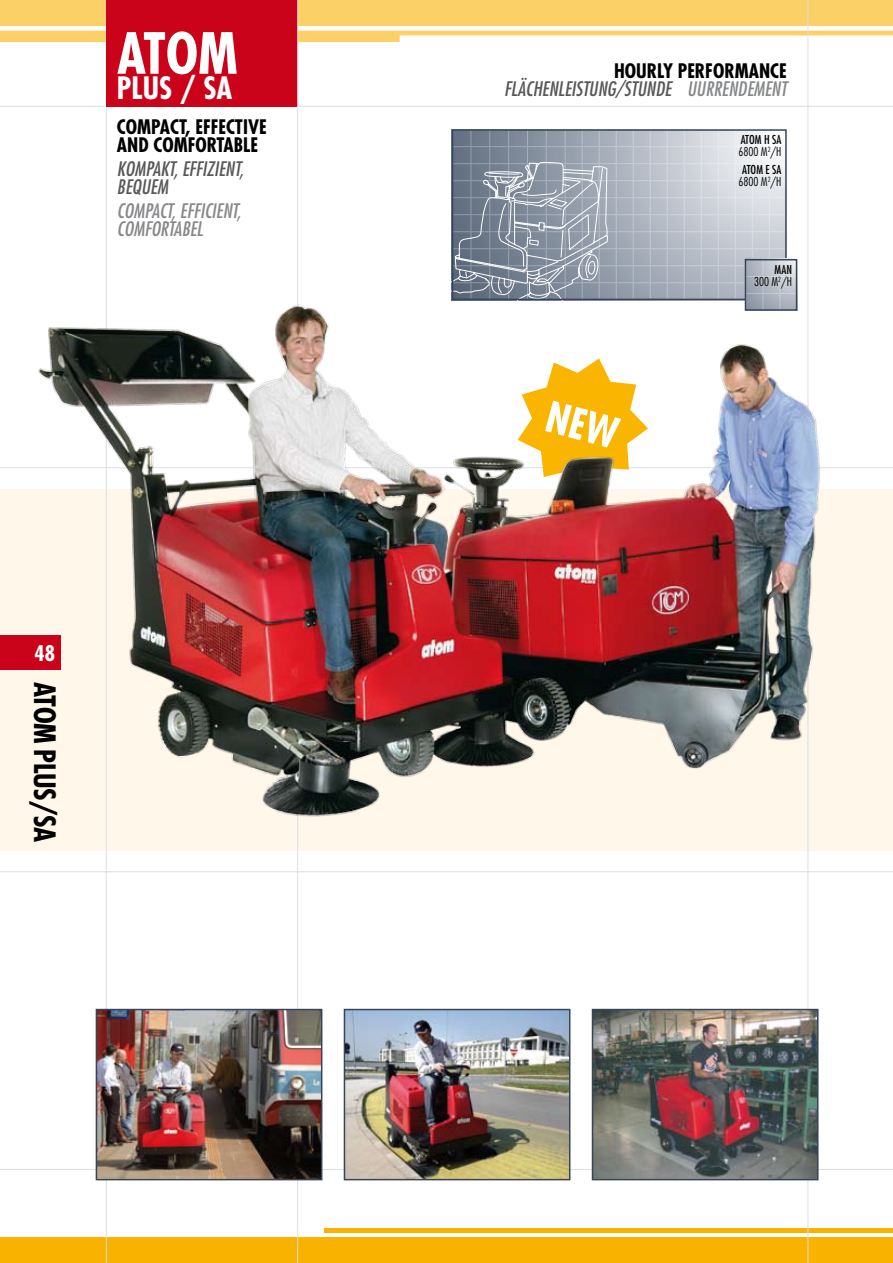
<style>
.page{position:relative;width:893px;height:1263px;background:#fff}
.page>*{position:absolute;margin:0;border:0;box-sizing:border-box;transform-origin:0 0}
.t1{font:700 condensed 55.2px "Futura";color:#fff}
.t2{font:700 condensed 30px "Futura";color:#fff}
.t3{font:700 condensed 28.65px "Futura";color:#000}
.t4{font:700 condensed 21px "Futura";color:#fff}
.t5{font:italic condensed 19.5px/18px "Futura";color:#58585a}
.t6{font:700 condensed 19.5px "Futura";color:#000}
.t7{font:italic condensed 19.5px "Futura";color:#87888a}
.t8{font:condensed 12px/12px "Futura";color:#000}
.t9{font:300 condensed 12px/12px "Futura";color:#000;text-align:right}
.s1{color:#87888a}
.s2{font-weight:300}
.s3{font-weight:400}
</style>
<div class="page">
<div style="left:0;top:1238px;width:893px;height:25px;background:#f9b200"></div>
<hr style="left:324px;top:1228px;width:569px;height:4px;background:#f9b200">
<div style="left:0;top:489px;width:893px;height:361px;background:#fff7ea"></div>
<hr style="left:106px;top:0;width:1px;height:1263px;background:#dbdfe4">
<hr style="left:0;top:467px;width:893px;height:1px;background:#dbdfe4">
<hr style="left:0;top:871px;width:893px;height:1px;background:#dbdfe4">
<hr style="left:0;top:106px;width:893px;height:1px;background:#dbdfe4">
<hr style="left:0;top:1169px;width:893px;height:1px;background:#dbdfe4">
<hr style="left:297px;top:0;width:1px;height:1263px;background:#dbdfe4">
<div style="left:0;top:636px;width:60px;height:34px;background:#ca031a"></div>
<hr style="left:807px;top:0;width:1px;height:1263px;background:#dbdfe4">
<svg style="left:0;top:0;width:893px;height:42px"></svg>
<svg style="left:452px;top:129px;width:345px;height:168px;background:#aab1bc"></svg>
<div style="left:745px;top:259px;width:52px;height:52px;border:2px solid #364658"></div>
<div style="left:106px;top:0;width:191px;height:106px;background:#ca031a"></div>
<img style="left:99px;top:1012px;width:220px;height:165px">
<div style="left:96px;top:1009px;width:226px;height:171px;border:2px solid #364658"></div>
<img style="left:347px;top:1012px;width:220px;height:165px">
<div style="left:344px;top:1009px;width:226px;height:171px;border:2px solid #364658"></div>
<img style="left:595px;top:1012px;width:220px;height:165px">
<div style="left:592px;top:1009px;width:226px;height:171px;border:2px solid #364658"></div>
<img style="left:31px;top:297px;width:789px;height:537px">
<svg style="left:518px;top:358px;width:130px;height:131px"></svg>
<h1 class="t1" style="left:117px;top:19px;width:31px">ATOM</h1>
<h2 class="t2" style="left:117px;top:70px;width:117px">PLUS / SA</h2>
<p class="t6" style="left:117px;top:115px;width:21px">COMPA</p>
<p class="t6" style="left:170px;top:115px;width:74px">CT, EFFECTIVE</p>
<p class="t6" style="left:117px;top:133px;width:12px">AND</p>
<p class="t6" style="left:154px;top:133px;width:20px">COMFORTABLE</p>
<p class="t5" style="left:117px;top:160px;width:128px">KOMPAKT, EFFIZIEN T,<br>BEQUEM</p>
<p class="t7" style="left:117px;top:199px;width:91px">COMPAC T, EFFICIEN</p>
<p class="t7" style="left:232px;top:199px;width:11px">T,</p>
<p class="t7" style="left:117px;top:217px;width:88px">COMFORTABEL</p>
<p class="t4" style="left:34px;top:640px;width:22px">48</p>
<h3 class="t3" style="left:62px;top:682px;width:160px;rotate:90deg">ATOM PLUS/SA</h3>
<p class="t6" style="left:614px;top:58px;width:174px">HOURLY PERFORMANCE</p>
<p class="t5" style="left:504px;top:79px;width:282px">FLÄCHENLEISTUNG/STUNDE <span class="s1">UURRENDEMENT</span></p>
<p class="t8" style="left:738px;top:134px;width:44px">ATOM H SA<br><span class="s2">6800 M</span><sup>2</sup><span class="s2">/H</span></p>
<p class="t8" style="left:738px;top:164px;width:44px;text-align:center">ATOM E SA<br><span class="s2">6800 M</span><sup>2</sup><span class="s2">/H</span></p>
<p class="t9" style="left:754px;top:263px;width:39px"><span class="s3">MAN<br></span>300 M<sup>2</sup>/H</p>
</div>
